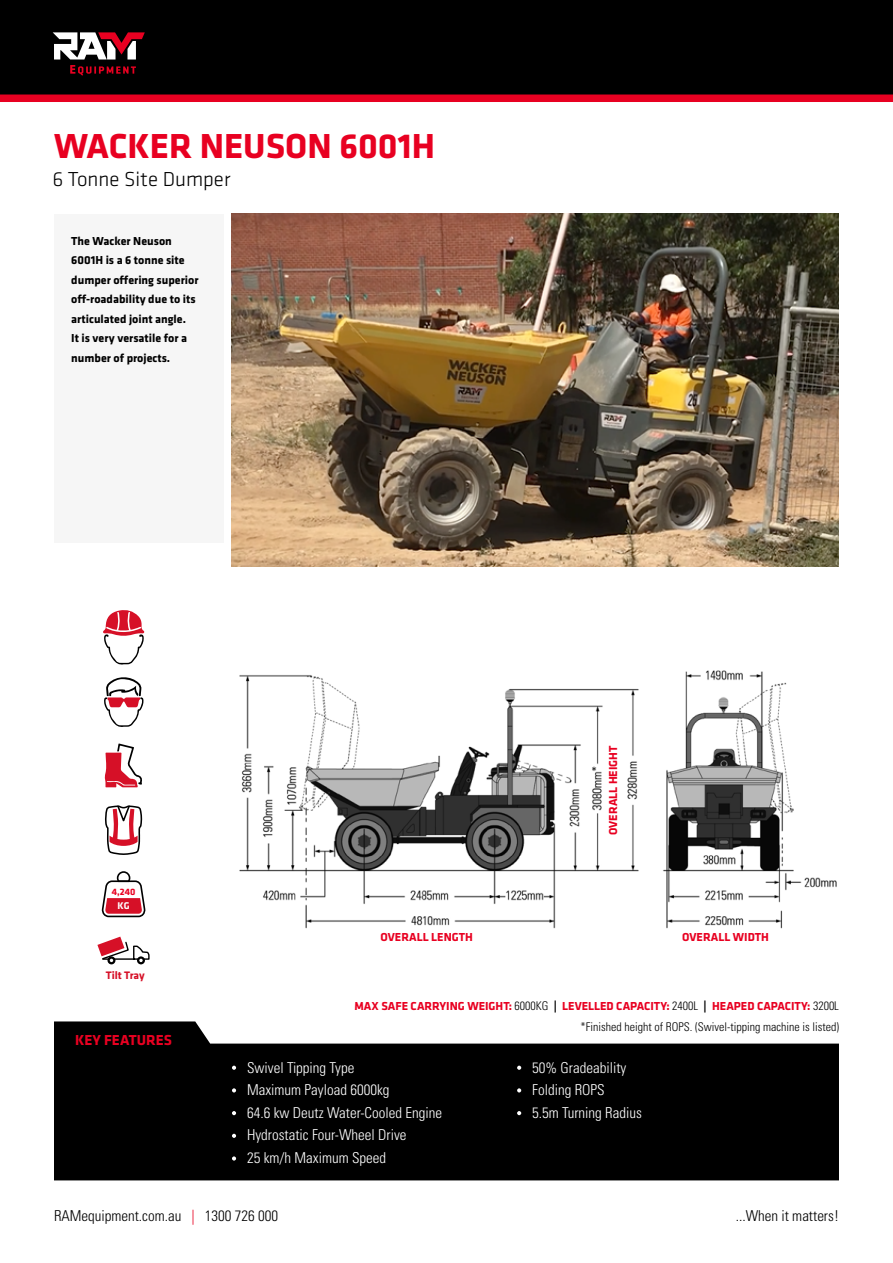
<style>
.page{position:relative;width:893px;height:1263px;background:#fff}
.page>*{position:absolute;margin:0;border:0;box-sizing:border-box;transform-origin:0 0}
.t1{font:700 36px "Klavika";color:#e80021}
.t2{font:300 21px "Klavika";color:#000}
.t3{font:300 condensed 15px/22.5px "Univers";color:#fff}
.t4{font:300 condensed 15px "Univers";color:#000}
.t5{font:700 15px "Klavika";color:#e80021}
.t6{font:700 12px/19.5px "Klavika";color:#000}
.t7{font:700 12px "Klavika";color:#e80021}
.t8{font:300 condensed 12px "Univers";color:#000}
.t9{font:700 11.25px "Klavika";color:#d61027}
.t10{font:700 10.05px "Klavika";color:#fff}
.t11{font:700 9.6px "Klavika";color:#e80021}
.s1{font-family:"Univers";font-weight:300;font-stretch:condensed;color:#000}
.s2{color:#000}
.s3{color:#e80021}
</style>
<div class="page">
<div style="left:0;top:0;width:893px;height:94px;background:#000"></div>
<svg style="left:53px;top:32px;width:92px;height:44px"></svg>
<div style="left:0;top:95px;width:893px;height:7px;background:#e80021"></div>
<img style="left:239px;top:670px;width:598px;height:259px">
<svg style="left:54px;top:1021px;width:785px;height:159px;fill:#000"></svg>
<div style="left:54px;top:214px;width:170px;height:328px;background:#f6f6f6"></div>
<svg style="left:232px;top:1066px;width:4px;height:4px"></svg>
<svg style="left:517px;top:1066px;width:4px;height:4px"></svg>
<svg style="left:232px;top:1088px;width:4px;height:4px"></svg>
<svg style="left:517px;top:1088px;width:4px;height:4px"></svg>
<svg style="left:232px;top:1111px;width:4px;height:4px"></svg>
<svg style="left:517px;top:1111px;width:4px;height:4px"></svg>
<svg style="left:232px;top:1156px;width:4px;height:4px"></svg>
<svg style="left:232px;top:1134px;width:4px;height:4px"></svg>
<img style="left:232px;top:214px;width:607px;height:352px">
<svg style="left:103px;top:610px;width:41px;height:55px"></svg>
<svg style="left:104px;top:677px;width:40px;height:50px"></svg>
<svg style="left:105px;top:743px;width:37px;height:44px"></svg>
<svg style="left:106px;top:805px;width:37px;height:50px"></svg>
<svg style="left:101px;top:871px;width:45px;height:47px"></svg>
<svg style="left:97px;top:936px;width:53px;height:26px"></svg>
<h1 class="t1" style="left:54px;top:126px;width:382px">WACKER NEUSON 6001H</h1>
<h2 class="t2" style="left:52px;top:167px;width:180px">6 Tonne Site Dumper</h2>
<p class="t6" style="left:71px;top:231px;width:129px">The Wacker Neuson<br>6001H is a 6 tonne site dumper offering superior off-roadability due to its articulated joint angle.<br>It is very versatile for a number of projects.</p>
<p class="t11" style="left:112px;top:886px;width:25px">4,240</p>
<p class="t10" style="left:118px;top:900px;width:13px">KG</p>
<p class="t9" style="left:106px;top:969px;width:41px">Tilt Tray</p>
<p class="t5" style="left:75px;top:1031px;width:98px">KEY FEATURES</p>
<p class="t7" style="left:607px;top:835px;width:91px;rotate:-90deg">OVERALL HEIGHT</p>
<p class="t7" style="left:381px;top:931px;width:94px">OVERALL LENGTH</p>
<p class="t7" style="left:682px;top:931px;width:88px">OVERALL WIDTH</p>
<p class="t7" style="left:354px;top:999px;width:486px">MAX SAFE CARRYING WEIGHT: <span class="s1">6000KG</span> <span class="s2">|</span> LEVELLED CAPACITY: <span class="s1">2400L</span> <span class="s2">|</span> HEAPED CAPACITY: <span class="s1">3200L</span></p>
<p class="t8" style="left:580px;top:1019px;width:260px">*Finished height of ROPS. (Swivel-tipping machine is listed)</p>
<p class="t3" style="left:247px;top:1056px;width:196px">Swivel Tipping Type<br>Maximum Payload 6000kg<br>64.6 kw Deutz Water-Cooled Engine<br>Hydrostatic Four-Wheel Drive<br>25 km/h Maximum Speed</p>
<p class="t3" style="left:532px;top:1056px;width:111px">50% Gradeability<br>Folding ROPS<br>5.5m Turning Radius</p>
<p class="t4" style="left:54px;top:1206px;width:226px">RAMequipment.com.au <span class="s3">|</span> 1300 726 000</p>
<p class="t4" style="left:736px;top:1206px;width:105px">...When it matters!</p>
</div>
